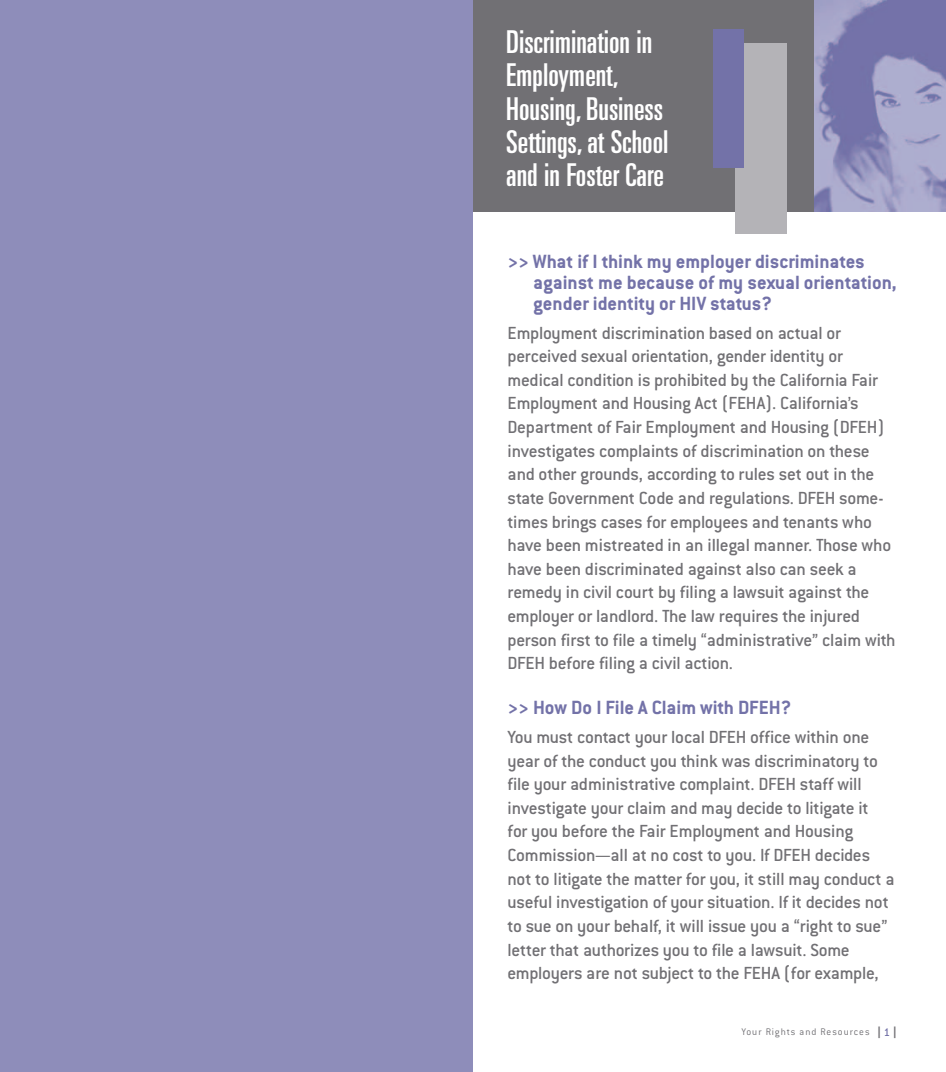
<style>
.page{position:relative;width:946px;height:1072px;background:#fff}
.page>*{position:absolute;margin:0;border:0;box-sizing:border-box;transform-origin:0 0}
.t1{font:ultra-condensed 31.5px/33.2px "Univers";color:#fff}
.t2{font:700 21px/21px "Conduit ITC";color:#7372a8}
.t3{font:500 19.25px/23.6px "Conduit ITC";letter-spacing:-.015em;color:#717074}
.t4{font:ultra-condensed 15.75px "Univers";color:#717074}
.t5{font:300 10.5px "Conduit ITC";letter-spacing:.09em;color:#717074}
.s1{font-family:"Conduit ITC";font-weight:500;font-stretch:normal;font-size:12.25px;color:#7372a8}
</style>
<div class="page">
<img style="left:814px;top:1px;width:131px;height:210px">
<div style="left:473px;top:1px;width:341px;height:210px;background:#717074"></div>
<div style="left:735px;top:43px;width:51px;height:190px;background:#b4b3b7"></div>
<div style="left:713px;top:29px;width:30px;height:139px;background:#7372a8"></div>
<div style="left:0;top:1px;width:473px;height:1071px;background:#8e8dba"></div>
<p class="t1" style="left:506px;top:28px;width:147px">Discrimination in</p>
<p class="t1" style="left:506px;top:61px;width:164px">Employment,<br>Housing, Business<br>Settings, at School and in Foster Care</p>
<p class="t2" style="left:533px;top:250px;width:365px;text-indent:-26px">&gt;&gt; What if I think my employer discriminates against me because of my sexual orientation, gender ident ty or HIV status?</p>
<p class="t3" style="left:507px;top:320px;width:378px">Employment discriminat on based on actual or perceived sexua orientation, gender ident ty or medical cond on is prohib ted by the Californ a Fair Employment and Housing Act (FEHA). Californ a’s Department of Fair Emp oyment and Housing (DFEH) invest gates comp aints of discriminat on on these and other grounds, according to rules set out in the state Government Code and regulat ons. DFEH some-</p>
<p class="t3" style="left:507px;top:533px;width:390px">have been mistreated in an illegal manner. Those who have been discriminated against also can seek a remedy in civil court by filing a lawsuit against the employer or land ord. The law requires the injured person first to file a t me y “administrative” c aim with DFEH before filing a civil act on.</p>
<p class="t2" style="left:507px;top:696px;width:285px">&gt;&gt; How Do I File A Claim with DFEH?</p>
<p class="t3" style="left:507px;top:724px;width:372px">You must contact your local DFEH office within one year of the conduct you think was discriminatory to file your administrative complaint. DFEH staff will</p>
<p class="t3" style="left:507px;top:819px;width:388px">for you before the Fair Emp oyment and Housing Commission—all at no cost to you. If DFEH dec des not to litigate the matter for you, t still may conduct a useful invest gat on of your situat on. If it dec des not to sue on your behalf, it will issue you a “right to sue”</p>
<p class="t3" style="left:507px;top:961px;width:373px">employers are not sub ect to the FEHA (for examp e,</p>
<p class="t2" style="left:634px;top:292px;width:6px">i</p>
<p class="t3" style="left:683px;top:320px;width:6px">i</p>
<p class="t3" style="left:623px;top:344px;width:6px">l</p>
<p class="t3" style="left:806px;top:344px;width:6px">i</p>
<p class="t3" style="left:602px;top:367px;width:15px">iti</p>
<p class="t3" style="left:699px;top:367px;width:6px">i</p>
<p class="t3" style="left:835px;top:367px;width:6px">i i</p>
<p class="t3" style="left:677px;top:415px;width:6px">l</p>
<p class="t3" style="left:552px;top:438px;width:6px">i</p>
<p class="t3" style="left:638px;top:438px;width:6px">l</p>
<p class="t3" style="left:782px;top:438px;width:6px">i</p>
<p class="t3" style="left:507px;top:485px;width:366px;text-indent:253px">i<br>times brings cases for emp oyees and tenants who</p>
<p class="t3" style="left:701px;top:509px;width:6px">l</p>
<p class="t3" style="left:627px;top:604px;width:6px">l</p>
<p class="t3" style="left:658px;top:627px;width:32px">i l</p>
<p class="t3" style="left:830px;top:627px;width:6px">l</p>
<p class="t3" style="left:707px;top:651px;width:6px">i</p>
<p class="t3" style="left:507px;top:795px;width:362px">invest gate your c aim and may decide to lit gate it</p>
<p class="t3" style="left:701px;top:819px;width:6px">l</p>
<p class="t3" style="left:840px;top:842px;width:6px">i</p>
<p class="t3" style="left:744px;top:866px;width:6px">i</p>
<p class="t3" style="left:600px;top:890px;width:32px">i i</p>
<p class="t3" style="left:749px;top:890px;width:6px">i</p>
<p class="t3" style="left:831px;top:890px;width:6px">i</p>
<p class="t3" style="left:507px;top:937px;width:344px">letter that author zes you to file a lawsuit. Some</p>
<p class="t3" style="left:552px;top:795px;width:6px">i</p>
<p class="t3" style="left:635px;top:795px;width:6px">l</p>
<p class="t3" style="left:819px;top:795px;width:6px">i</p>
<p class="t3" style="left:630px;top:937px;width:6px">i</p>
<p class="t3" style="left:667px;top:961px;width:6px">j</p>
<p class="t3" style="left:862px;top:961px;width:6px">l</p>
<p class="t5" style="left:772px;top:1025px;width:4px">i</p>
<p class="t4" style="left:877px;top:1026px;width:21px">| <span class="s1">1</span> |</p>
<p class="t5" style="left:741px;top:1025px;width:130px">Your R ghts and Resources</p>
</div>
